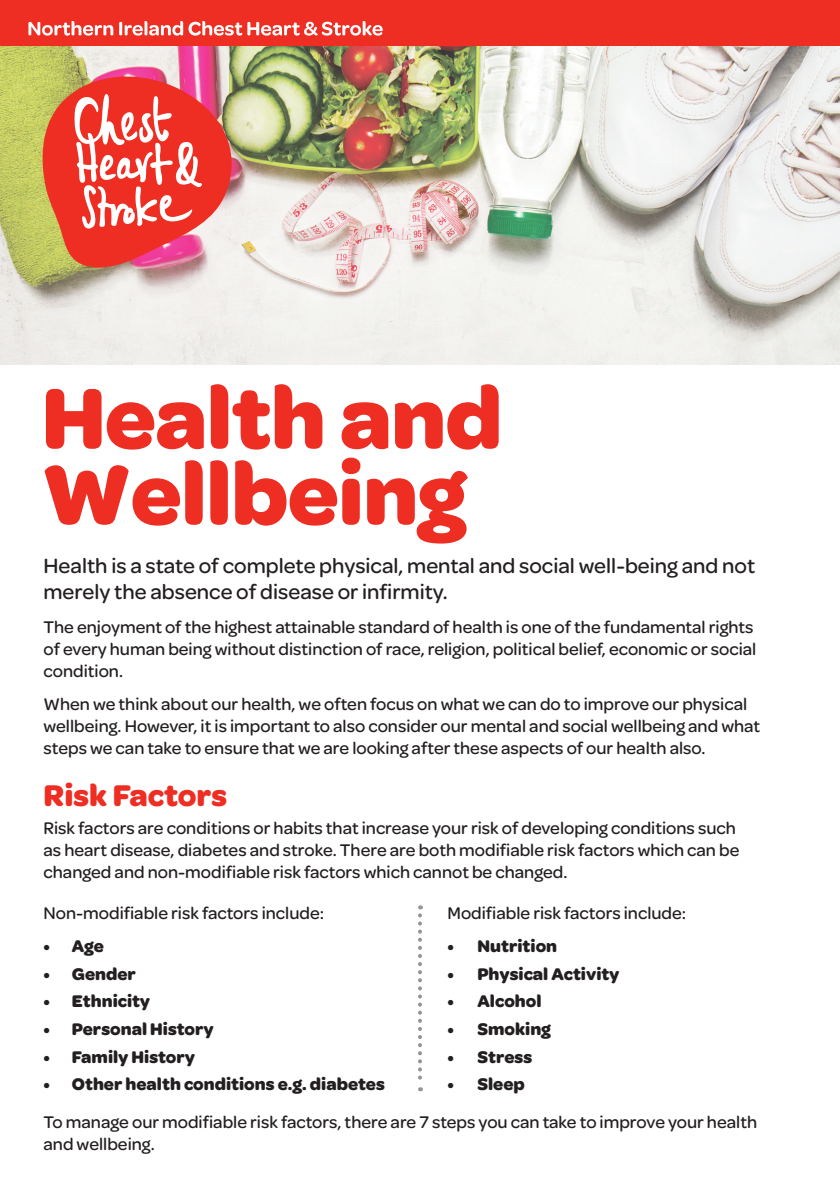
<style>
.page{position:relative;width:840px;height:1191px;background:#fff}
.page>*{position:absolute;margin:0;border:0;box-sizing:border-box;transform-origin:0 0}
.t1{font:700 91px/76px "Omnes";letter-spacing:-.01em;color:#ee2e22}
.t2{font:700 32px "Omnes";color:#ee2e22}
.t3{font:500 22px/26px "Omnes";color:#231f20}
.t4{font:500 18px/22px "Omnes";color:#231f20}
.t5{font:700 18px "Omnes";color:#231f20}
</style>
<div class="page">
<img style="left:0;top:46px;width:839px;height:318px">
<div style="left:0;top:0;width:839px;height:46px;background:#ee2e22"></div>
<svg style="left:28px;top:21px;width:354px;height:15px"></svg>
<svg style="left:418px;top:915px;width:4px;height:176px"></svg>
<svg style="left:43px;top:77px;width:188px;height:190px;background:#ea675b"></svg>
<p class="t1" style="left:42px;top:380px;width:462px">Health and<br>Wellbeing</p>
<p class="t3" style="left:43px;top:551px;width:712px">Health is a state of complete physical, mental and social well-being and not merely the absence of disease or infirmity.</p>
<p class="t4" style="left:43px;top:614px;width:714px">The enjoyment of the highest attainable standard of health is one of the fundamental rights of every human being without distinction of race, religion, political belief, economic or social condition.</p>
<p class="t4" style="left:43px;top:692px;width:717px">When we think about our health, we often focus on what we can do to improve our physical wellbeing. However, it is important to also consider our mental and social wellbeing and what steps we can take to ensure that we are looking after these aspects of our health also.</p>
<p class="t2" style="left:43px;top:772px;width:185px">Risk Factors</p>
<p class="t4" style="left:43px;top:815px;width:697px">Risk factors are conditions or habits that increase your risk of developing conditions such as heart disease, diabetes and stroke. There are both modifiable risk factors which can be changed and non-modifiable risk factors which cannot be changed.</p>
<p class="t4" style="left:43px;top:900px;width:282px">Non-modifiable risk factors include:</p>
<p class="t5" style="left:43px;top:932px;width:62px">• Age</p>
<p class="t5" style="left:43px;top:960px;width:94px">• Gender</p>
<p class="t5" style="left:43px;top:988px;width:108px">• Ethnicity</p>
<p class="t5" style="left:43px;top:1015px;width:172px">• Personal History</p>
<p class="t5" style="left:43px;top:1043px;width:153px">• Family History</p>
<p class="t5" style="left:43px;top:1071px;width:342px">• Other health conditions e.g. diabetes</p>
<p class="t4" style="left:447px;top:900px;width:240px">Modifiable risk factors include:</p>
<p class="t5" style="left:447px;top:932px;width:111px">• Nutrition</p>
<p class="t5" style="left:447px;top:960px;width:173px">• Physical Activity</p>
<p class="t5" style="left:447px;top:988px;width:95px">• Alcohol</p>
<p class="t5" style="left:447px;top:1015px;width:105px">• Smoking</p>
<p class="t5" style="left:447px;top:1043px;width:86px">• Stress</p>
<p class="t5" style="left:447px;top:1071px;width:79px">• Sleep</p>
<p class="t4" style="left:43px;top:1109px;width:714px">To manage our modifiable risk factors, there are 7 steps you can take to improve your health and wellbeing.</p>
</div>
